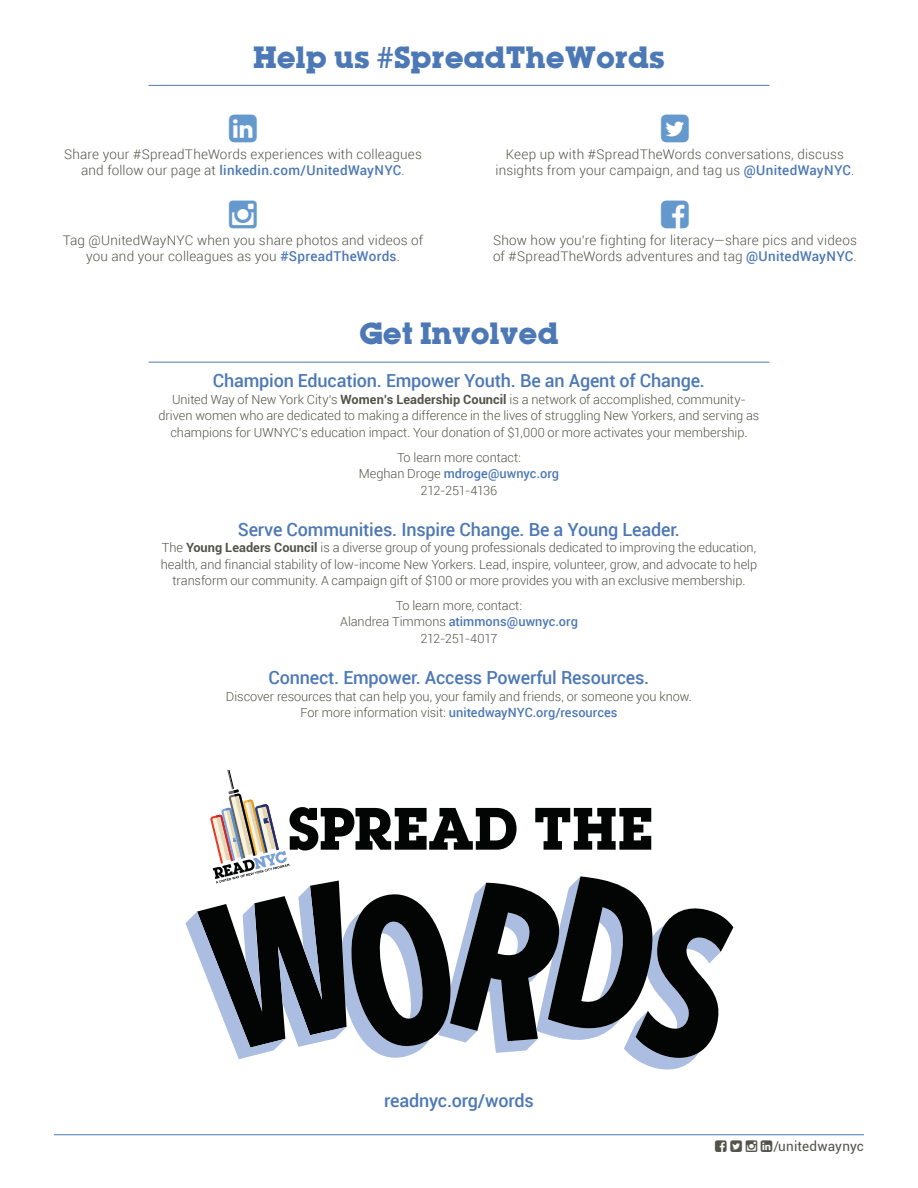
<style>
.page{position:relative;width:918px;height:1188px;background:#fff}
.page>*{position:absolute;margin:0;border:0;box-sizing:border-box;transform-origin:0 0}
.t1{font:700 27px "Lubalin";color:#4c78b5}
.t2{font:500 18px "Roboto";letter-spacing:-.01em;color:#4c78b5}
.t3{font:300 13.5px/16.5px "Roboto";letter-spacing:.015em;color:#525349;text-align:center}
.t4{font:13.5px "Roboto";letter-spacing:.015em;color:#525349}
.t5{font:300 12.75px/16.5px "Roboto";letter-spacing:-.005em;color:#525349;text-align:center}
.s1{font-weight:500;color:#4c78b5}
.s2{font-weight:700}
</style>
<div class="page">
<hr style="left:54px;top:1134px;width:810px;height:1px;background:#4c78b5">
<svg style="left:185px;top:770px;width:548px;height:300px"></svg>
<hr style="left:148px;top:85px;width:622px;height:1px;background:#4c78b5">
<hr style="left:148px;top:362px;width:622px;height:1px;background:#4c78b5">
<h1 class="t1" style="left:253px;top:37px;width:413px">Help us #SpreadTheWords</h1>
<p class="t3" style="left:64px;top:147px;width:359px">Share your #SpreadTheWords experiences with colleagues and follow our page at <span class="s1">linkedin.com/UnitedWayNYC</span>.</p>
<p class="t3" style="left:496px;top:147px;width:360px">Keep up with #SpreadTheWords conversations, discuss insights from your campaign, and tag us <span class="s1">@UnitedWayNYC</span>.</p>
<p class="t3" style="left:63px;top:232px;width:362px">Tag @UnitedWayNYC when you share photos and videos of you and your colleagues as you <span class="s1">#SpreadTheWords</span>.</p>
<p class="t3" style="left:493px;top:232px;width:365px;text-align:left">Show how you’re fighting for literacy—share pics and videos of #SpreadTheWords adventures and tag <span class="s1">@UnitedWayNYC</span>.</p>
<h1 class="t1" style="left:359px;top:314px;width:201px">Get Involved</h1>
<h2 class="t2" style="left:213px;top:373px;width:494px">Champion Education. Empower Youth. Be an Agent of Change.</h2>
<p class="t5" style="left:159px;top:392px;width:602px">United Way of New York City’s <span class="s2">Women’s Leadership Council</span> is a network of accomplished, community&shy;driven women who are dedicated to making a difference in the lives of struggling New Yorkers, and serving as champions for UWNYC’s education impact. Your donation of $1,000 or more activates your membership.</p>
<p class="t5" style="left:359px;top:450px;width:202px">To learn more contact:<br>Meghan Droge <span class="s1">mdroge@uwnyc.org<br></span>212-251-4136</p>
<h2 class="t2" style="left:238px;top:521px;width:444px">Serve Communities. Inspire Change. Be a Young Leader.</h2>
<p class="t5" style="left:161px;top:540px;width:598px">The <span class="s2">Young Leaders Council</span> is a diverse group of young professionals dedicated to improving the education, health, and financial stability of low-income New Yorkers. Lead, inspire, volunteer, grow, and advocate to help transform our community. A campaign gift of $100 or more provides you with an exclusive membership.</p>
<p class="t5" style="left:340px;top:598px;width:239px">To learn more, contact:<br>Alandrea Timmons <span class="s1">atimmons@uwnyc.org<br></span>212-251-4017</p>
<h2 class="t2" style="left:269px;top:669px;width:382px">Connect. Empower. Access Powerful Resources.</h2>
<p class="t5" style="left:226px;top:689px;width:468px">Discover resources that can help you, your family and friends, or someone you know.<br>For more information visit: <span class="s1">unitedwayNYC.org/resources</span></p>
<h2 class="t2" style="left:384px;top:1092px;width:151px">readnyc.org/words</h2>
<p class="t4" style="left:773px;top:1137px;width:92px">/unitedwaynyc</p>
</div>
